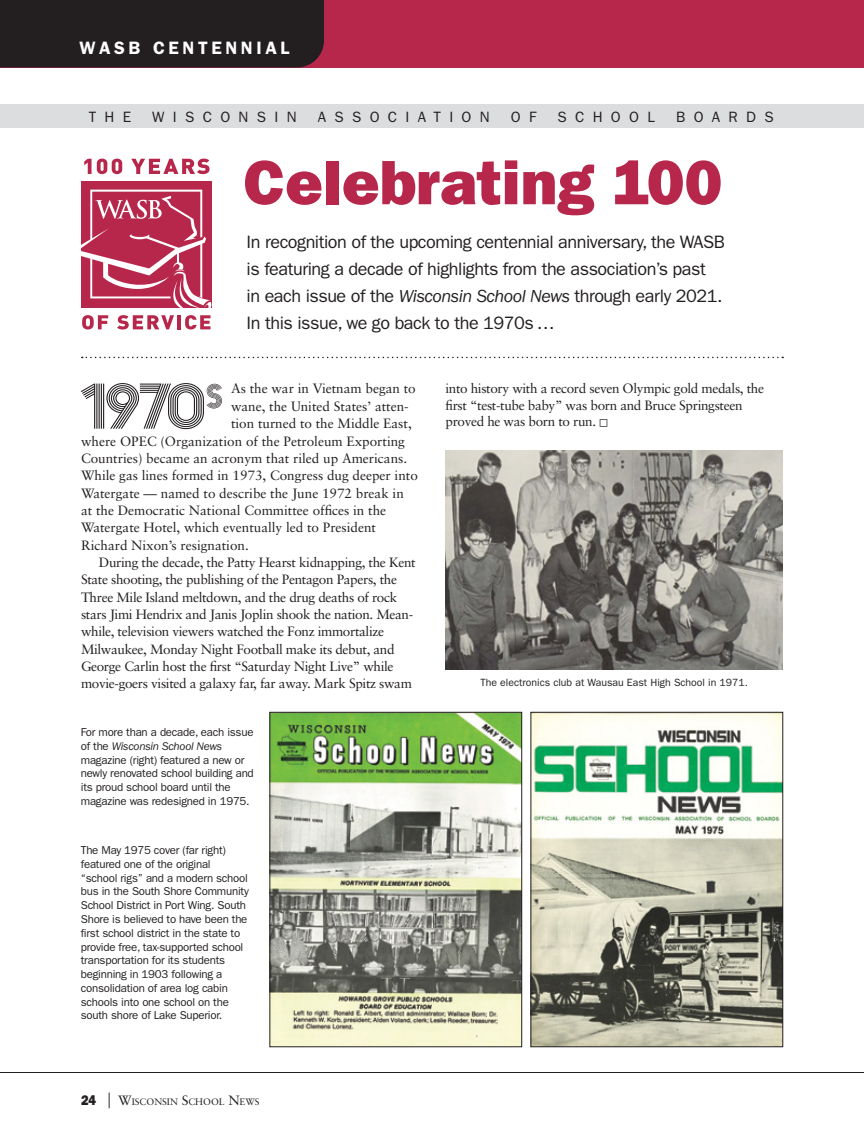
<style>
.page{position:relative;width:864px;height:1134px;background:#fff}
.page>*{position:absolute;margin:0;border:0;box-sizing:border-box;transform-origin:0 0}
.t1{font:800 63px "Franklin Gothic";color:#b7274c}
.t2{font:18px/27.2px "Franklin Gothic";letter-spacing:-.025em;color:#231f20}
.t3{font:600 18px "Franklin Gothic";letter-spacing:.2em;color:#fff}
.t4{font:15px "Franklin Gothic";letter-spacing:.555em;color:#231f20}
.t5{font:13.5px/16.5px "Sabon";letter-spacing:-.025em;color:#231f20}
.t6{font:13.5px "Sabon";color:#231f20}
.t7{font:11.55px/13.8px "Franklin Gothic";letter-spacing:-.02em;color:#231f20}
.t8{font:10.5px "Franklin Gothic";color:#231f20}
.t9{font:9.45px "Sabon";color:#231f20}
.s1{font-style:italic}
.s2{font-family:"Universal Newswith Comm Pi";font-size:15px}
.s3{font-family:"Franklin Gothic";font-weight:800;font-size:14.1px}
.s4{font-size:20.25px}
.s5{font-size:13.5px}
</style>
<div class="page">
<img style="left:446px;top:450px;width:337px;height:219px">
<svg style="left:82px;top:357px;width:701px;height:1px"></svg>
<img style="left:272px;top:714px;width:248px;height:331px">
<div style="left:270px;top:712px;width:252px;height:335px;border:1px solid #231f20"></div>
<img style="left:533px;top:714px;width:248px;height:331px">
<div style="left:531px;top:712px;width:252px;height:335px;border:1px solid #231f20"></div>
<div style="left:0;top:104px;width:864px;height:24px;background:#dcddde"></div>
<div style="left:81px;top:181px;width:130px;height:126px;background:#b7274c"></div>
<svg style="left:84px;top:159px;width:38px;height:15px"></svg>
<svg style="left:131px;top:159px;width:79px;height:15px"></svg>
<svg style="left:81px;top:190px;width:131px;height:140px"></svg>
<svg style="left:81px;top:383px;width:141px;height:46px"></svg>
<hr style="left:0;top:1072px;width:864px;height:1px;background:#231f20">
<div style="left:0;top:0;width:864px;height:68px;background:#b7274c"></div>
<div style="left:0;top:0;width:324px;height:68px;background:#231f20"></div>
<h2 class="t3" style="left:80px;top:37px;width:211px">WASB CENTENNIAL</h2>
<p class="t4" style="left:89px;top:108px;width:44px">THE</p>
<p class="t4" style="left:152px;top:108px;width:146px">WISCONSIN</p>
<p class="t4" style="left:318px;top:108px;width:173px">ASSOCIATION</p>
<p class="t4" style="left:511px;top:108px;width:27px">O F</p>
<p class="t4" style="left:557px;top:108px;width:99px">SCHOOL</p>
<p class="t4" style="left:676px;top:108px;width:99px">BOARDS</p>
<h1 class="t1" style="left:244px;top:146px;width:480px">Celebrating 100</h1>
<h2 class="t2" style="left:247px;top:228px;width:480px">In recognition of the upcoming centennial anniversary, the WASB is featuring a decade of highlights from the association’s past<br>in each issue of the <span class="s1">Wisconsin School News</span> through early 2021.<br>In this issue, we go back to the 1970s …</h2>
<p class="t6" style="left:231px;top:381px;width:186px">As the war in Vietnam began to</p>
<p class="t6" style="left:231px;top:398px;width:179px">wane, the United States’ atten-</p>
<p class="t6" style="left:231px;top:415px;width:182px">tion turned to the Middle East,</p>
<p class="t6" style="left:81px;top:433px;width:326px">where OPEC (Organization of the Petroleum Exporting</p>
<p class="t6" style="left:81px;top:450px;width:328px">Countries) became an acronym that riled up Americans.</p>
<p class="t6" style="left:81px;top:467px;width:338px">While gas lines formed in 1973, Congress dug deeper into</p>
<p class="t6" style="left:81px;top:485px;width:324px">Watergate — named to describe the June 1972 break in</p>
<p class="t6" style="left:81px;top:502px;width:307px">at the Democratic National Committee offices in the</p>
<p class="t6" style="left:81px;top:520px;width:297px">Watergate Hotel, which eventually led to President</p>
<p class="t6" style="left:81px;top:537px;width:169px">Richard Nixon’s resignation.</p>
<p class="t5" style="left:99px;top:554px;width:318px">During the decade, the Patty Hearst kidnapping, the Kent</p>
<p class="t5" style="left:81px;top:571px;width:318px">State shooting, the publishing of the Pentagon Papers, the</p>
<p class="t5" style="left:81px;top:589px;width:318px">Three Mile Island meltdown, and the drug deaths of rock</p>
<p class="t5" style="left:81px;top:606px;width:334px">stars Jimi Hendrix and Janis Joplin shook the nation. Mean-</p>
<p class="t5" style="left:81px;top:623px;width:305px">while, television viewers watched the Fonz immortalize</p>
<p class="t5" style="left:81px;top:641px;width:315px">Milwaukee, Monday Night Football make its debut, and</p>
<p class="t5" style="left:81px;top:658px;width:314px">George Carlin host the first “Saturday Night Live” while</p>
<p class="t5" style="left:81px;top:675px;width:332px">movie-goers visited a galaxy far, far away. Mark Spitz swam</p>
<p class="t7" style="left:81px;top:725px;width:175px">For more than a decade, each issue of the <span class="s1">Wisconsin School News </span>magazine (right) featured a new or newly renovated school building and its proud school board until the magazine was redesigned in 1975.</p>
<p class="t7" style="left:81px;top:843px;width:170px">The May 1975 cover (far right) featured one of the original “school rigs” and a modern school bus in the South Shore Community<br>School District in Port Wing. South<br>Shore is believed to have been the first school district in the state to provide free, tax-supported school transportation for its students beginning in 1903 following a consolidation of area log cabin schools into one school on the south shore of Lake Superior.</p>
<p class="t5" style="left:446px;top:380px;width:320px">into history with a record seven Olympic gold medals, the first “test-tube baby” was born and Bruce Springsteen proved he was born to run. <span class="s2">N</span></p>
<p class="t8" style="left:481px;top:677px;width:269px">The electronics club at Wausau East High School in 1971.</p>
<p class="t9" style="left:81px;top:1097px;width:180px"><span class="s3">24</span> <span class="s4">|</span> <span class="s5">W</span>ISCONSIN <span class="s5">S</span>CHOOL <span class="s5">N</span>EWS</p>
</div>
